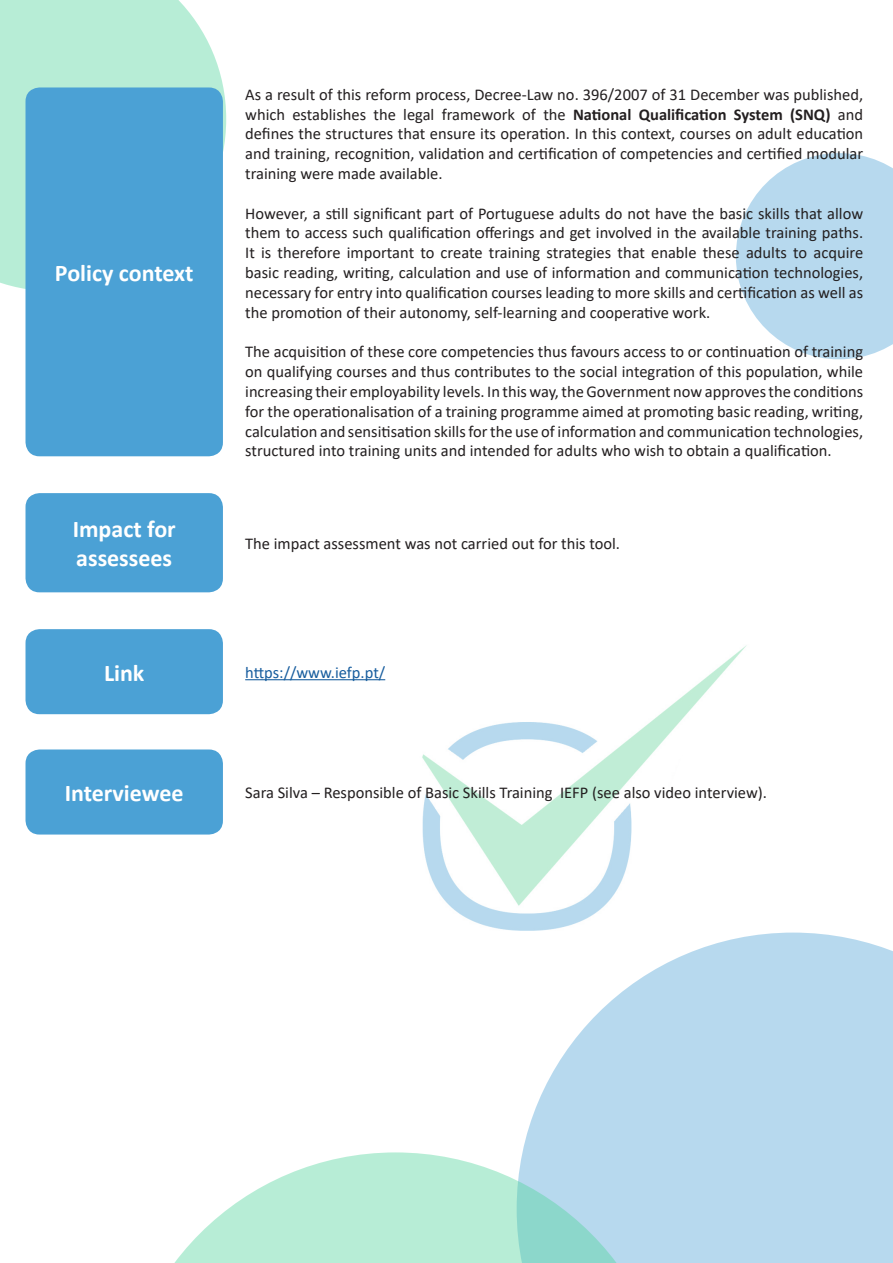
<style>
.page{position:relative;width:893px;height:1263px;background:#fff}
.page>*{position:absolute;margin:0;border:0;box-sizing:border-box;transform-origin:0 0}
.t1{font:700 24px "Calibri";color:#fff}
.t2{font:16.5px/19.8px "Calibri";color:#231f20;text-align:justify}
.t3{font:16.5px "Calibri";color:#175d9e}
.s1{font-weight:700}
</style>
<div class="page">
<svg style="left:0;top:0;width:226px;height:291px;fill:#b7edd6"></svg>
<svg style="left:736px;top:153px;width:157px;height:206px"></svg>
<svg style="left:522px;top:932px;width:371px;height:331px;fill:#b7d9ee"></svg>
<svg style="left:174px;top:1152px;width:498px;height:111px;fill:#b7edd6"></svg>
<img style="left:422px;top:645px;width:327px;height:304px">
<div style="left:26px;top:87px;width:197px;height:369px;background:#4ba1d5;border-radius:14px"></div>
<div style="left:26px;top:493px;width:197px;height:99px;background:#4ba1d5;border-radius:14px"></div>
<hr style="left:245px;top:679px;width:140px;height:1px;background:#175d9e">
<div style="left:26px;top:629px;width:197px;height:85px;background:#4ba1d5;border-radius:14px"></div>
<div style="left:26px;top:749px;width:197px;height:85px;background:#4ba1d5;border-radius:14px"></div>
<p class="t1" style="left:55px;top:256px;width:140px">Policy context</p>
<p class="t1" style="left:73px;top:512px;width:105px">Impact for</p>
<p class="t1" style="left:76px;top:541px;width:97px">assessees</p>
<p class="t2" style="left:245px;top:84px;width:619px">As a result of this reform process, Decree-Law no. 396/2007 of 31 December was published, which establishes the legal framework of the <span class="s1">National Qualification System (SNQ)</span> and defines the structures that ensure its operation. In this context, courses on adult education and training, recognition, validation and certification of competencies and certified modular training were made available.</p>
<p class="t2" style="left:245px;top:203px;width:619px">However, a still significant part of Portuguese adults do not have the basic skills that allow them to access such qualification offerings and get involved in the available training paths.<br>It is therefore important to create training strategies that enable these adults to acquire basic reading, writing, calculation and use of information and communication technologies, necessary for entry into qualification courses leading to more skills and certification as well as the promotion of their autonomy, self-learning and cooperative work.</p>
<p class="t2" style="left:245px;top:341px;width:619px">The acquisition of these core competencies thus favours access to or continuation of training on qualifying courses and thus contributes to the social integration of this population, while increasing their employability levels. In this way, the Government now approves the conditions for the operationalisation of a training programme aimed at promoting basic reading, writing, calculation and sensitisation skills for the use of information and communication technologies, structured into training units and intended for adults who wish to obtain a qualification.</p>
<p class="t2" style="left:245px;top:533px;width:376px">The impact assessment was not carried out for this tool.</p>
<p class="t1" style="left:104px;top:656px;width:42px">Link</p>
<p class="t3" style="left:245px;top:661px;width:142px">https://www.iefp.pt/</p>
<p class="t1" style="left:65px;top:776px;width:120px">Interviewee</p>
<p class="t2" style="left:245px;top:782px;width:523px">Sara Silva – Responsible of Basic Skills Training IEFP (see also video interview).</p>
</div>
